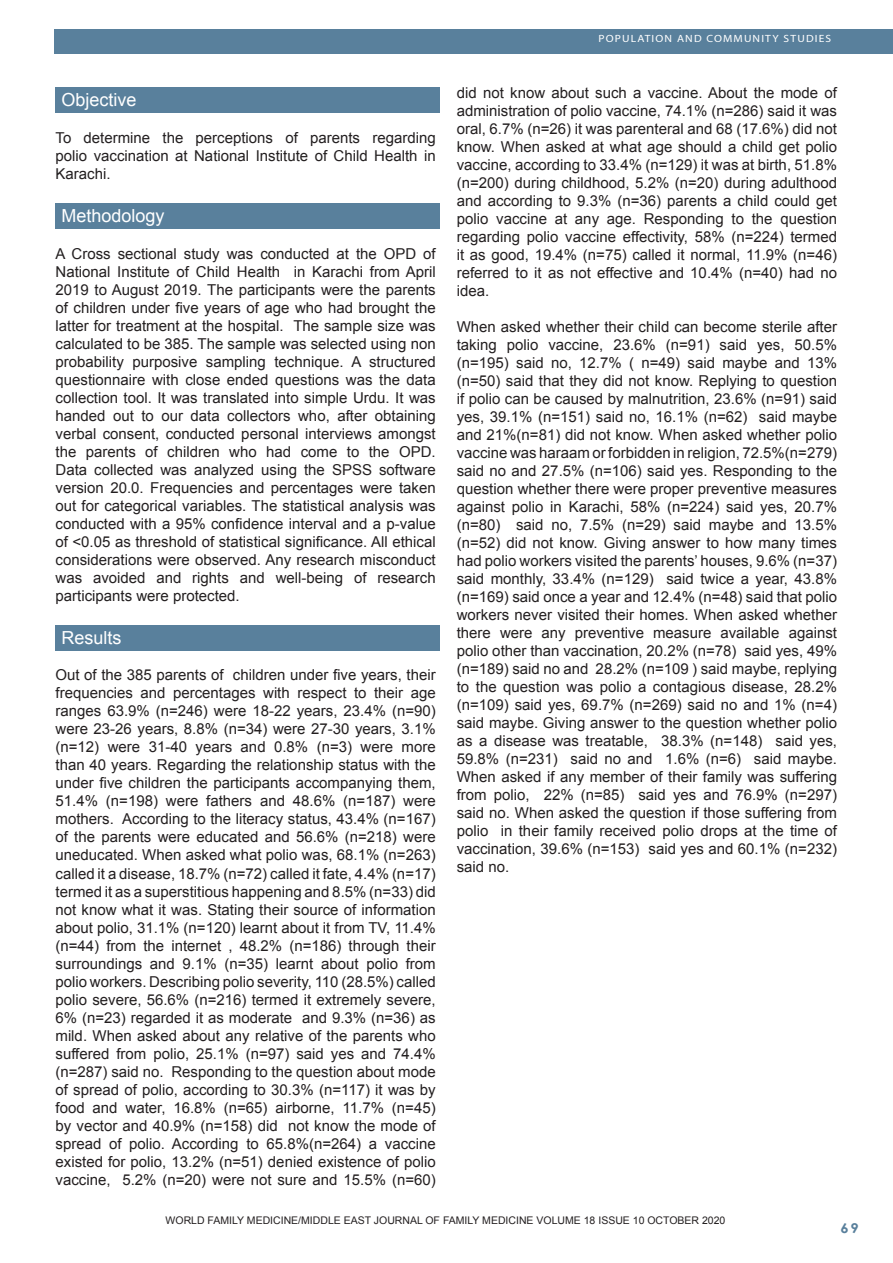
<style>
.page{position:relative;width:893px;height:1263px;background:#fff}
.page>*{position:absolute;margin:0;border:0;box-sizing:border-box;transform-origin:0 0}
.Footnote_Text{font:18px "Arial";color:#fff}
.Footnote_Text-2{font:15px/18px "Arial";color:#231f20;text-align:justify}
.t1{font:700 13.5px "Century Gothic";color:#59809c;scale:1.1 1}
.Footnote_Text-3{font:10.5px "Arial";color:#231f20}
.t2{font:10.5px "Myriad";letter-spacing:.1em;color:#fff;scale:1.1 1}
</style>
<div class="page">
<div style="left:54px;top:30px;width:839px;height:24px;background:#59809c"></div>
<div style="left:56px;top:87px;width:384px;height:26px;background:#59809c"></div>
<div style="left:56px;top:203px;width:384px;height:26px;background:#59809c"></div>
<div style="left:56px;top:625px;width:384px;height:25px;background:#59809c"></div>
<p class="Footnote_Text" style="left:62px;top:88px;width:77px">Objective</p>
<p class="Footnote_Text-2" style="left:56px;top:129px;width:382px">To determine the perceptions of parents regarding polio vaccination at National Institute of Child Health in Karachi.</p>
<p class="Footnote_Text" style="left:62px;top:204px;width:105px">Methodology</p>
<p class="Footnote_Text-2" style="left:56px;top:244px;width:382px">A Cross sectional study was conducted at the OPD of National Institute of Child Health in Karachi from April 2019 to August 2019. The participants were the parents of children under five years of age who had brought the latter for treatment at the hospital. The sample size was calculated to be 385. The sample was selected using non probability purposive sampling technique. A structured questionnaire with close ended questions was the data collection tool. It was translated into simple Urdu. It was handed out to our data collectors who, after obtaining verbal consent, conducted personal interviews amongst the parents of children who had come to the OPD.<br>Data collected was analyzed using the SPSS software version 20.0. Frequencies and percentages were taken out for categorical variables. The statistical analysis was conducted with a 95% confidence interval and a p-value of &lt;0.05 as threshold of statistical significance. All ethical considerations were observed. Any research misconduct was avoided and rights and well-being of research participants were protected.</p>
<p class="Footnote_Text" style="left:62px;top:626px;width:62px">Results</p>
<p class="Footnote_Text-2" style="left:56px;top:666px;width:382px">Out of the 385 parents of children under five years, their frequencies and percentages with respect to their age ranges 63.9% (n=246) were 18-22 years, 23.4% (n=90) were 23-26 years, 8.8% (n=34) were 27-30 years, 3.1% (n=12) were 31-40 years and 0.8% (n=3) were more than 40 years. Regarding the relationship status with the under five children the participants accompanying them, 51.4% (n=198) were fathers and 48.6% (n=187) were mothers. According to the literacy status, 43.4% (n=167) of the parents were educated and 56.6% (n=218) were uneducated. When asked what polio was, 68.1% (n=263) called it a disease, 18.7% (n=72) called it fate, 4.4% (n=17) termed it as a superstitious happening and 8.5% (n=33) did not know what it was. Stating their source of information about polio, 31.1% (n=120) learnt about it from TV, 11.4% (n=44) from the internet , 48.2% (n=186) through their surroundings and 9.1% (n=35) learnt about polio from polio workers. Describing polio severity, 110 (28.5%) called polio severe, 56.6% (n=216) termed it extremely severe, 6% (n=23) regarded it as moderate and 9.3% (n=36) as mild. When asked about any relative of the parents who suffered from polio, 25.1% (n=97) said yes and 74.4% (n=287) said no. Responding to the question about mode of spread of polio, according to 30.3% (n=117) it was by food and water, 16.8% (n=65) airborne, 11.7% (n=45) by vector and 40.9% (n=158) did not know the mode of spread of polio. According to 65.8%(n=264) a vaccine existed for polio, 13.2% (n=51) denied existence of polio vaccine, 5.2% (n=20) were not sure and 15.5% (n=60)</p>
<p class="t2" style="left:598px;top:34px;width:213px">POPULATION AND COMMUNITY STUDIES</p>
<p class="Footnote_Text-2" style="left:457px;top:84px;width:382px">did not know about such a vaccine. About the mode of administration of polio vaccine, 74.1% (n=286) said it was oral, 6.7% (n=26) it was parenteral and 68 (17.6%) did not know. When asked at what age should a child get polio vaccine, according to 33.4% (n=129) it was at birth, 51.8% (n=200) during childhood, 5.2% (n=20) during adulthood and according to 9.3% (n=36) parents a child could get polio vaccine at any age. Responding to the question regarding polio vaccine effectivity, 58% (n=224) termed it as good, 19.4% (n=75) called it normal, 11.9% (n=46) referred to it as not effective and 10.4% (n=40) had no idea.</p>
<p class="Footnote_Text-2" style="left:457px;top:318px;width:382px">When asked whether their child can become sterile after taking polio vaccine, 23.6% (n=91) said yes, 50.5% (n=195) said no, 12.7% ( n=49) said maybe and 13% (n=50) said that they did not know. Replying to question if polio can be caused by malnutrition, 23.6% (n=91) said yes, 39.1% (n=151) said no, 16.1% (n=62) said maybe and 21%(n=81) did not know. When asked whether polio vaccine was haraam or forbidden in religion, 72.5%(n=279) said no and 27.5% (n=106) said yes. Responding to the question whether there were proper preventive measures against polio in Karachi, 58% (n=224) said yes, 20.7% (n=80) said no, 7.5% (n=29) said maybe and 13.5% (n=52) did not know. Giving answer to how many times had polio workers visited the parents’ houses, 9.6% (n=37) said monthly, 33.4% (n=129) said twice a year, 43.8% (n=169) said once a year and 12.4% (n=48) said that polio workers never visited their homes. When asked whether there were any preventive measure available against polio other than vaccination, 20.2% (n=78) said yes, 49% (n=189) said no and 28.2% (n=109 ) said maybe, replying to the question was polio a contagious disease, 28.2% (n=109) said yes, 69.7% (n=269) said no and 1% (n=4) said maybe. Giving answer to the question whether polio as a disease was treatable, 38.3% (n=148) said yes, 59.8% (n=231) said no and 1.6% (n=6) said maybe.<br>When asked if any member of their family was suffering from polio, 22% (n=85) said yes and 76.9% (n=297) said no. When asked the question if those suffering from polio in their family received polio drops at the time of vaccination, 39.6% (n=153) said yes and 60.1% (n=232) said no.</p>
<p class="Footnote_Text-3" style="left:166px;top:1214px;width:561px">WORLD FAMILY MEDICINE/MIDDLE EAST JOURNAL OF FAMILY MEDICINE VOLUME 18 ISSUE 10 OCTOBER 2020</p>
<p class="t1" style="left:840px;top:1218px;width:18px">69</p>
</div>
